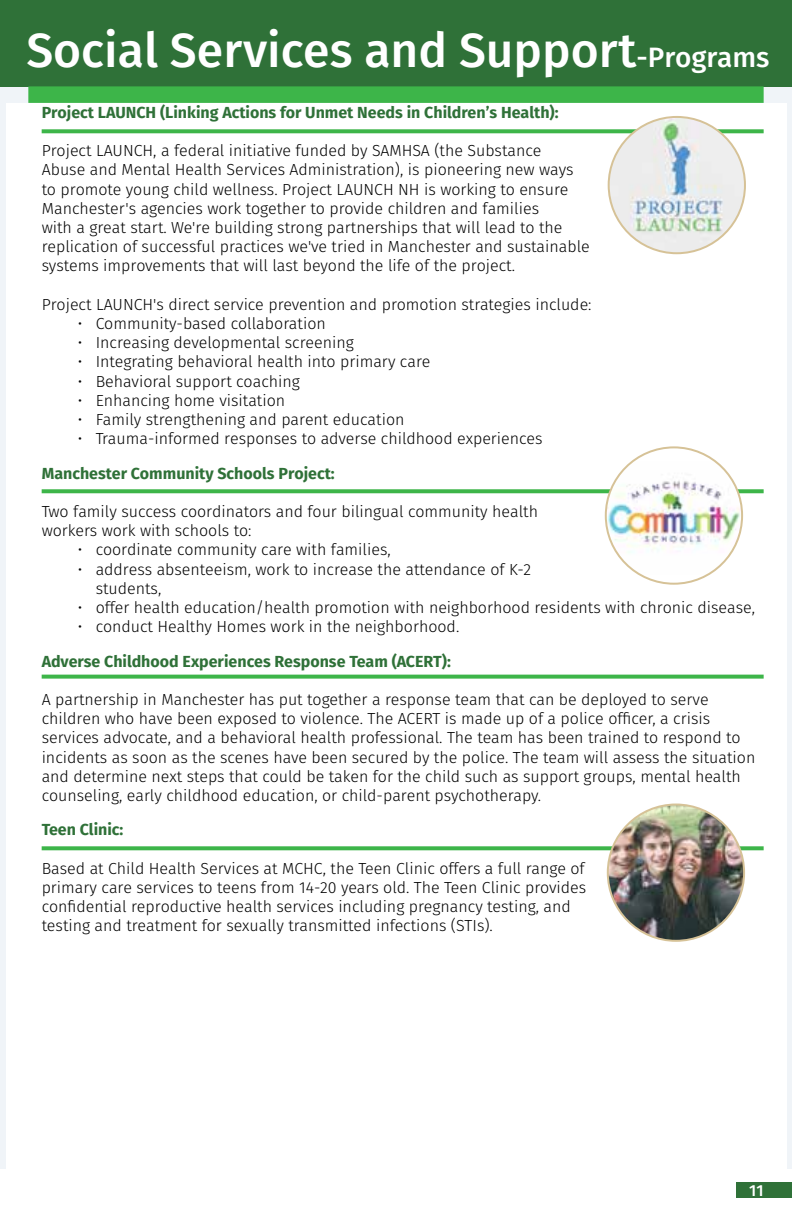
<style>
.page{position:relative;width:792px;height:1224px;background:#fff}
.page>*{position:absolute;margin:0;border:0;box-sizing:border-box;transform-origin:0 0}
.t1{font:500 48px "Fira Sans";color:#fff}
.t2{font:300 16px/19.2px "Fira Sans";color:#000}
.t3{font:700 16px "Fira Sans";color:#2f7138}
.t4{font:500 16px "Fira Sans";color:#fff}
.s1{font-size:28px}
</style>
<div class="page">
<div style="left:736px;top:1182px;width:56px;height:16px;background:#2f7138"></div>
<div style="left:0;top:0;width:792px;height:86px;background:#2f7138"></div>
<div style="left:28px;top:86px;width:736px;height:17px;background:#3db549"></div>
<svg style="left:42px;top:129px;width:722px;height:4px;background:#4cba57"></svg>
<svg style="left:42px;top:489px;width:722px;height:4px;background:#4aba55"></svg>
<svg style="left:42px;top:675px;width:722px;height:4px;background:#4fbc5a"></svg>
<svg style="left:42px;top:846px;width:722px;height:4px;background:#4cba57"></svg>
<img style="left:609px;top:117px;width:136px;height:136px;border-radius:68px">
<svg style="left:606px;top:447px;width:136px;height:137px"></svg>
<img style="left:606px;top:461px;width:136px;height:113px">
<img style="left:608px;top:805px;width:136px;height:136px;border-radius:68px">
<h1 class="t1" style="left:26px;top:12px;width:745px">Social Services and Support<span class="s1">-Programs</span></h1>
<p class="t3" style="left:42px;top:99px;width:518px">Project LAUNCH (Linking Actions for Unmet Needs in Children’s Health):</p>
<p class="t2" style="left:42px;top:141px;width:550px">Project LAUNCH, a federal initiative funded by SAMHSA (the Substance<br>Abuse and Mental Health Services Administration), is pioneering new ways to promote young child wellness. Project LAUNCH NH is working to ensure Manchester's agencies work together to provide children and families<br>with a great start. We're building strong partnerships that will lead to the replication of successful practices we've tried in Manchester and sustainable systems improvements that will last beyond the life of the project.</p>
<p class="t2" style="left:42px;top:295px;width:551px">Project LAUNCH's direct service prevention and promotion strategies include:</p>
<p class="t2" style="left:78px;top:314px;width:250px">• Community-based collaboration</p>
<p class="t2" style="left:78px;top:333px;width:278px">• Increasing developmental screening</p>
<p class="t2" style="left:78px;top:352px;width:354px">• Integrating behavioral health into primary care</p>
<p class="t2" style="left:78px;top:371px;width:224px">• Behavioral support coaching</p>
<p class="t2" style="left:78px;top:391px;width:209px">• Enhancing home visitation</p>
<p class="t2" style="left:78px;top:410px;width:328px">• Family strengthening and parent education</p>
<p class="t2" style="left:78px;top:429px;width:466px">• Trauma-informed responses to adverse childhood experiences</p>
<p class="t3" style="left:42px;top:460px;width:295px">Manchester Community Schools Project:</p>
<p class="t2" style="left:42px;top:502px;width:498px">Two family success coordinators and four bilingual community health workers work with schools to:</p>
<p class="t2" style="left:78px;top:540px;width:315px">• coordinate community care with families,</p>
<p class="t2" style="left:96px;top:559px;width:437px;text-indent:-18px">• address absenteeism, work to increase the attendance of K-2 students,</p>
<p class="t2" style="left:78px;top:598px;width:679px">• offer health education/health promotion with neighborhood residents with chronic disease,</p>
<p class="t2" style="left:78px;top:617px;width:383px">• conduct Healthy Homes work in the neighborhood.</p>
<p class="t3" style="left:42px;top:648px;width:411px">Adverse Childhood Experiences Response Team (ACERT):</p>
<p class="t2" style="left:42px;top:690px;width:715px">A partnership in Manchester has put together a response team that can be deployed to serve children who have been exposed to violence. The ACERT is made up of a police officer, a crisis services advocate, and a behavioral health professional. The team has been trained to respond to incidents as soon as the scenes have been secured by the police. The team will assess the situation and determine next steps that could be taken for the child such as support groups, mental health counseling, early childhood education, or child-parent psychotherapy.</p>
<p class="t3" style="left:42px;top:816px;width:83px">Teen Clinic:</p>
<p class="t2" style="left:42px;top:859px;width:546px">Based at Child Health Services at MCHC, the Teen Clinic offers a full range of primary care services to teens from 14-20 years old. The Teen Clinic provides confidential reproductive health services including pregnancy testing, and testing and treatment for sexually transmitted infections (STIs).</p>
<p class="t4" style="left:749px;top:1177px;width:16px">11</p>
</div>
